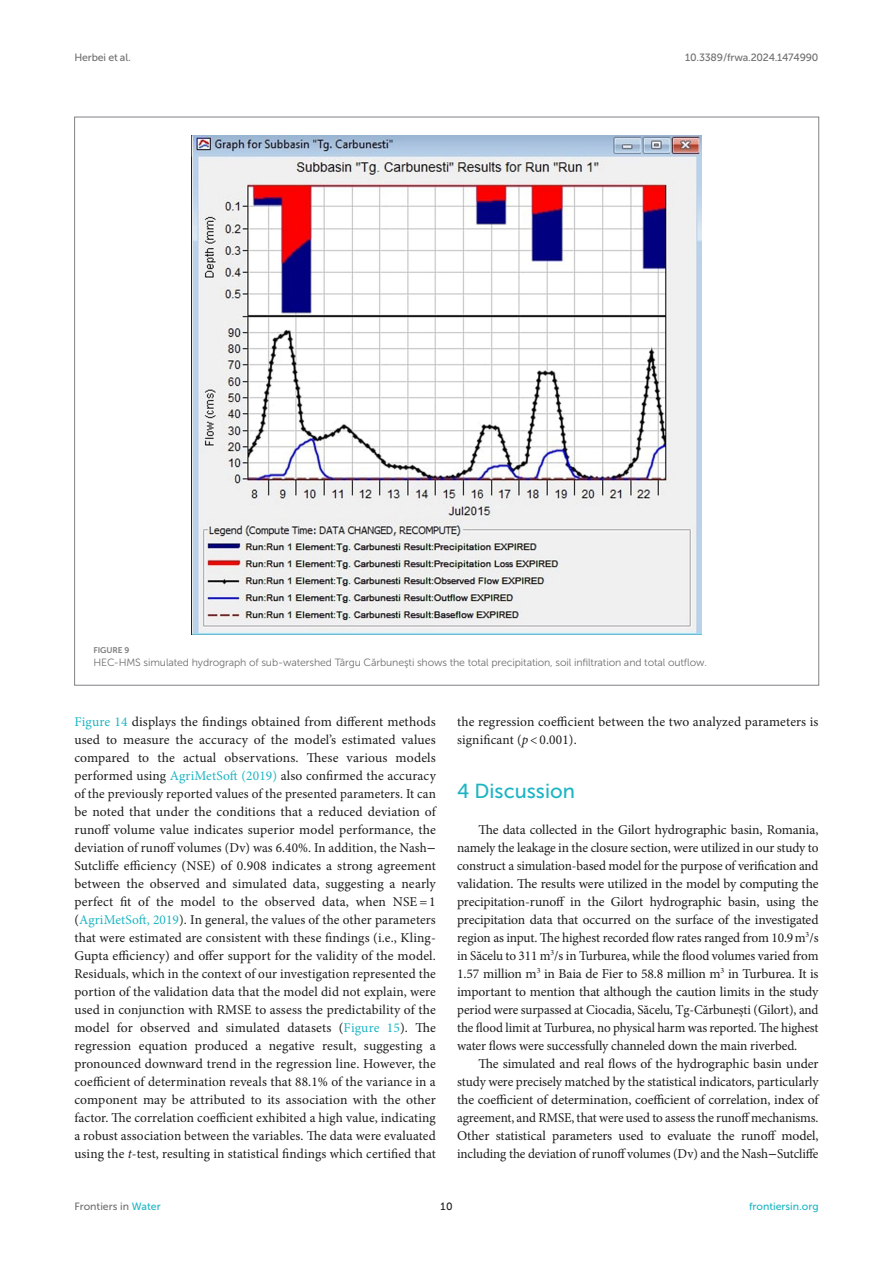
<style>
.page{position:relative;width:893px;height:1263px;background:#fff}
.page>*{position:absolute;margin:0;border:0;box-sizing:border-box;transform-origin:0 0}
.HEAD_1{font:20.25px "Museo Sans 500";color:#1db5c3}
.TEXT{font:13.5px/18px "Minion Pro";letter-spacing:.005em;color:#1b1c1b;text-align:justify}
.TEXT_FLUSH{font:13.5px/18px "Minion Pro";letter-spacing:-.01em;color:#1b1c1b;text-align:justify}
.FIG_LEG{font:10.5px "Museo Sans 300";letter-spacing:-.01em;color:#706f70}
.t1{font:10.5px "Museo Sans 500";letter-spacing:-.015em;color:#706f70}
.t2{font:10.5px "Museo Sans 500";color:#1db5c3}
.t3{font:10.5px "Museo Sans 500";color:#1b1c1b}
.FIG_HD{font:8.25px "Museo Sans 700";letter-spacing:-.01em;color:#7e7f7f}
.s1{color:#1db5c3}
.s2{font-family:"STIX General"}
.s3{font-style:italic}
</style>
<div class="page">
<img style="left:192px;top:136px;width:510px;height:498px">
<p class="t1" style="left:74px;top:51px;width:58px">Herbei et al.</p>
<p class="t1" style="left:685px;top:51px;width:135px">10.3389/frwa.2024.1474990</p>
<p class="FIG_HD" style="left:94px;top:645px;width:37px">FIGURE 9</p>
<p class="FIG_LEG" style="left:94px;top:657px;width:615px">HEC-HMS simulated hydrograph of sub-watershed Târgu Cărbuneşti shows the total precipitation, soil infiltration and total outflow.</p>
<p class="TEXT" style="left:74px;top:713px;width:363px"><span class="s1">Figure 14</span> displays the findings obtained from different methods used to measure the accuracy of the model’s estimated values compared to the actual observations. These various models performed using <span class="s1">AgriMetSoft (2019)</span> also confirmed the accuracy of the previously reported values of the presented parameters. It can be noted that under the conditions that a reduced deviation of runoff volume value indicates superior model performance, the deviation of runoff volumes (Dv) was 6.40%. In addition, the Nash<span class="s2">− </span>Sutcliffe efficiency (NSE) of 0.908 indicates a strong agreement between the observed and simulated data, suggesting a nearly perfect fit of the model to the observed data, when NSE =1 (<span class="s1">AgriMetSoft, 2019</span>). In general, the values of the other parameters that were estimated are consistent with these findings (i.e., Kling-Gupta efficiency) and offer support for the validity of the model.<br>Residuals, which in the context of our investigation represented the portion of the validation data that the model did not explain, were used in conjunction with RMSE to assess the predictability of the model for observed and simulated datasets (<span class="s1">Figure 15</span>). The regression equation produced a negative result, suggesting a pronounced downward trend in the regression line. However, the coefficient of determination reveals that 88.1% of the variance in a component may be attributed to its association with the other factor. The correlation coefficient exhibited a high value, indicating a robust association between the variables. The data were evaluated using the <span class="s3">t</span>-test, resulting in statistical findings which certified that</p>
<p class="TEXT" style="left:457px;top:713px;width:363px">the regression coefficient between the two analyzed parameters is significant (<span class="s3">p</span> &lt; 0.001).</p>
<p class="HEAD_1" style="left:457px;top:780px;width:119px">4 Discussion</p>
<p class="TEXT_FLUSH" style="left:457px;top:821px;width:363px;text-indent:21px">The data collected in the Gilort hydrographic basin, Romania, namely the leakage in the closure section, were utilized in our study to construct a simulation-based model for the purpose of verification and validation. The results were utilized in the model by computing the precipitation-runoff in the Gilort hydrographic basin, using the precipitation data that occurred on the surface of the investigated region as input. The highest recorded flow rates ranged from 10.9m<sup>3</sup>/s in Săcelu to 311 m<sup>3</sup>/s in Turburea, while the flood volumes varied from 1.57 million m<sup>3</sup> in Baia de Fier to 58.8 million m<sup>3</sup> in Turburea. It is important to mention that although the caution limits in the study period were surpassed at Ciocadia, Săcelu, Tg-Cărbuneşti (Gilort), and the flood limit at Turburea, no physical harm was reported. The highest water flows were successfully channeled down the main riverbed.</p>
<p class="TEXT" style="left:457px;top:1055px;width:363px;text-indent:21px">The simulated and real flows of the hydrographic basin under study were precisely matched by the statistical indicators, particularly the coefficient of determination, coefficient of correlation, index of agreement, and RMSE, that were used to assess the runoff mechanisms.<br>Other statistical parameters used to evaluate the runoff model, including the deviation of runoff volumes (Dv) and the Nash<span class="s2">−</span>Sutcliffe</p>
<p class="t1" style="left:74px;top:1200px;width:88px">Frontiers in <span class="s1">Water</span></p>
<p class="t3" style="left:440px;top:1200px;width:14px">10</p>
<p class="t2" style="left:749px;top:1200px;width:71px">frontiersin.org</p>
</div>
